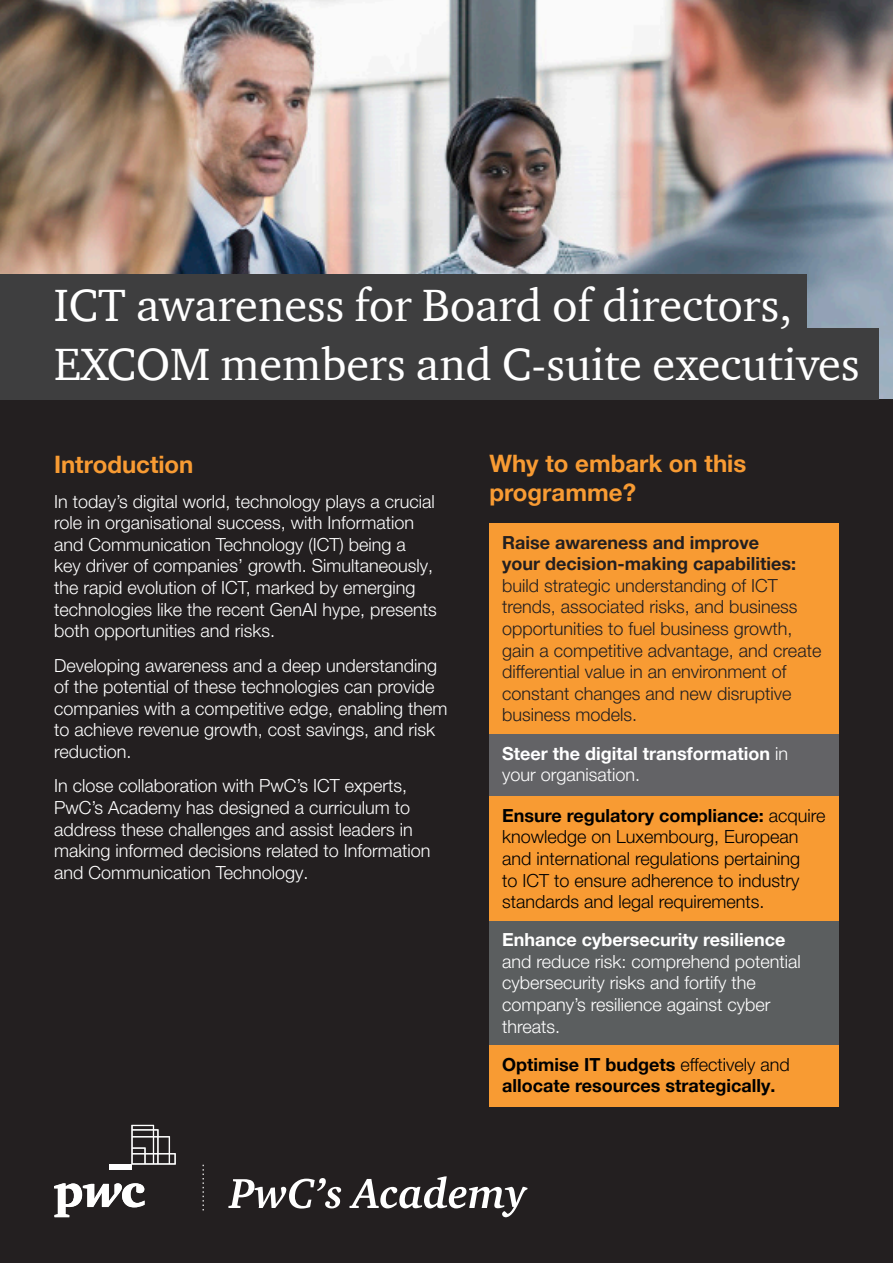
<style>
.page{position:relative;width:893px;height:1263px;background:#fff}
.page>*{position:absolute;margin:0;border:0;box-sizing:border-box;transform-origin:0 0}
.t1{font:46.35px "ITC Charter Com";color:#fff}
.t2{font:700 24px/28.8px "Helvetica Neue LT Pro";color:#f89b33}
.t3{font:300 18px/21.6px "Helvetica Neue LT Pro";color:#fff}
.t4{font:300 18px/21.6px "Helvetica Neue LT Pro";color:#231f20}
.t5{font:300 18px/21.6px "Helvetica Neue LT Pro";color:#000001}
.t6{font:700 18px/21.6px "Helvetica Neue LT Pro";color:#000001}
.t7{font:700 18px/21.6px "Helvetica Neue LT Pro";color:#fff}
.s1{font-weight:700}
.s2{font-weight:300}
</style>
<div class="page">
<img style="left:0;top:0;width:893px;height:400px">
<div style="left:0;top:400px;width:893px;height:863px;background:#231f20"></div>
<div style="left:0;top:328px;width:879px;height:72px;background:#3e3e3f"></div>
<svg style="left:203px;top:1165px;width:1px;height:45px"></svg>
<svg style="left:228px;top:1178px;width:113px;height:30px"></svg>
<svg style="left:349px;top:1176px;width:178px;height:41px"></svg>
<div style="left:109px;top:1164px;width:23px;height:6px;background:#fff"></div>
<svg style="left:54px;top:1183px;width:91px;height:34px"></svg>
<svg style="left:131px;top:1125px;width:45px;height:39px"></svg>
<div style="left:489px;top:523px;width:350px;height:211px;background:#f89b33"></div>
<div style="left:489px;top:796px;width:350px;height:125px;background:#f89b33"></div>
<div style="left:489px;top:921px;width:350px;height:124px;background:#5b5e5f"></div>
<div style="left:489px;top:1045px;width:350px;height:61px;background:#f89b33"></div>
<div style="left:0;top:274px;width:806px;height:54px;background:#3e3e3f"></div>
<div style="left:489px;top:734px;width:350px;height:62px;background:#636366"></div>
<p class="t1" style="left:54px;top:277px;width:740px">ICT awareness for Board of directors,</p>
<p class="t1" style="left:54px;top:335px;width:807px">EXCOM members and C-suite executives</p>
<p class="t2" style="left:54px;top:450px;width:141px">Introduction</p>
<p class="t3" style="left:54px;top:490px;width:384px">In today’s digital world, technology plays a crucial role in organisational success, with Information and Communication Technology (ICT) being a key driver of companies’ growth. Simultaneously, the rapid evolution of ICT, marked by emerging technologies like the recent GenAI hype, presents both opportunities and risks.</p>
<p class="t3" style="left:54px;top:654px;width:395px">Developing awareness and a deep understanding of the potential of these technologies can provide companies with a competitive edge, enabling them to achieve revenue growth, cost savings, and risk reduction.</p>
<p class="t3" style="left:54px;top:775px;width:378px">In close collaboration with PwC’s ICT experts, PwC’s Academy has designed a curriculum to address these challenges and assist leaders in making informed decisions related to Information and Communication Technology.</p>
<p class="t2" style="left:489px;top:449px;width:258px">Why to embark on this programme?</p>
<p class="t4" style="left:502px;top:531px;width:321px"><span class="s1">Raise awareness and improve<br>your decision-making capabilities: </span>build strategic understanding of ICT trends, associated risks, and business opportunities to fuel business growth, gain a competitive advantage, and create differential value in an environment of constant changes and new disruptive business models.</p>
<p class="t7" style="left:502px;top:742px;width:287px">Steer the digital transformation <span class="s2">in your organisation.</span></p>
<p class="t5" style="left:502px;top:804px;width:325px"><span class="s1">Ensure regulatory compliance:</span> acquire knowledge on Luxembourg, European and international regulations pertaining<br>to ICT to ensure adherence to industry standards and legal requirements.</p>
<p class="t3" style="left:502px;top:929px;width:300px"><span class="s1">Enhance cybersecurity resilience </span>and reduce risk: comprehend potential cybersecurity risks and fortify the company’s resilience against cyber threats.</p>
<p class="t6" style="left:502px;top:1053px;width:289px">Optimise IT budgets <span class="s2">effectively and </span>allocate resources strategically.</p>
</div>
